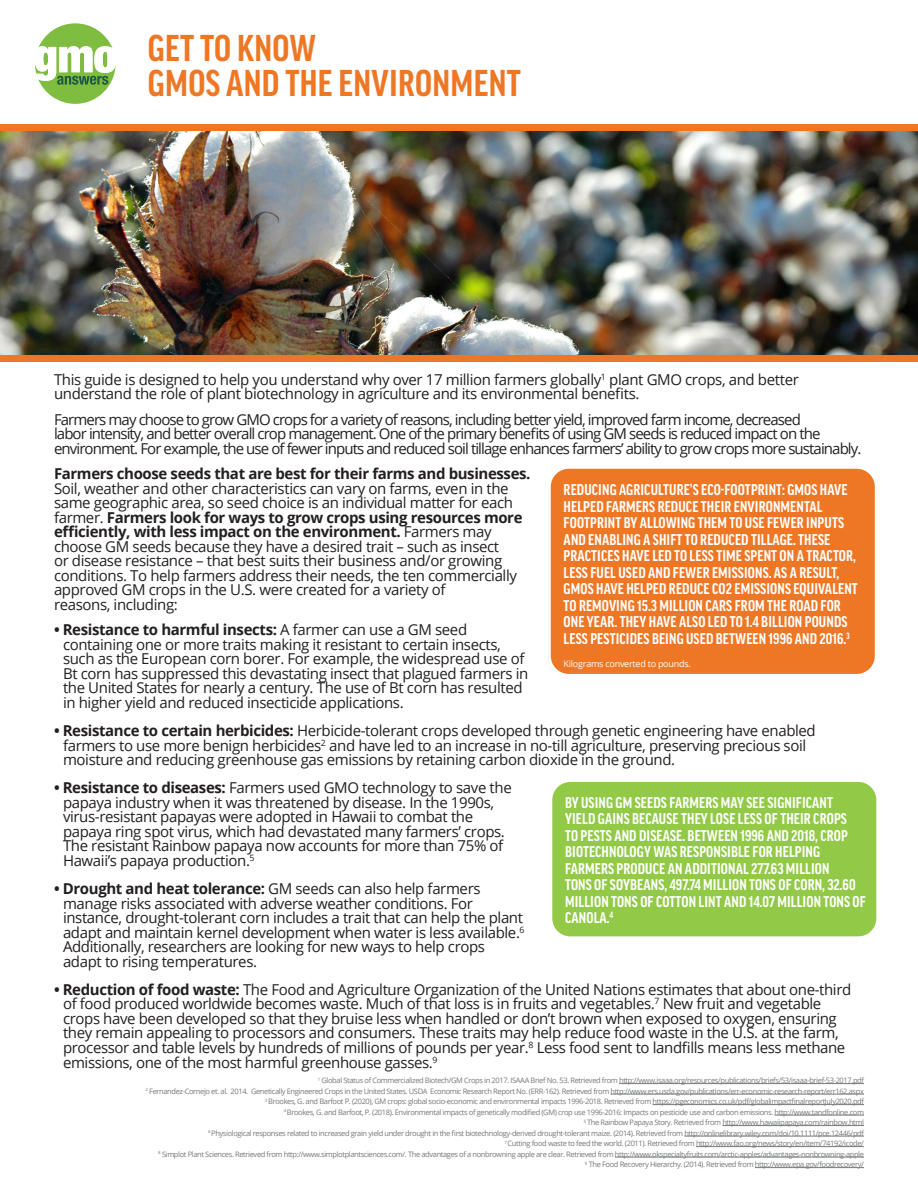
<style>
.page{position:relative;width:918px;height:1188px;background:#fff}
.page>*{position:absolute;margin:0;border:0;box-sizing:border-box;transform-origin:0 0}
.t1{font:700 condensed 36px "Good OT";letter-spacing:.01em;color:#ee7725}
.t2{font:15px/14.5px "Open Sans";letter-spacing:-.025em;color:#231f20}
.t3{font:700 condensed 15px/16.5px "Good OT";letter-spacing:.01em;color:#fff}
.t4{font:15px/14.5px "Open Sans";letter-spacing:-.06em;color:#231f20}
.t5{font:9px "Open Sans";letter-spacing:-.025em;color:#fff}
.t6{font:7.5px "Open Sans";letter-spacing:-.05em;color:#76787b}
.s1{font-weight:700}
</style>
<div class="page">
<svg style="left:35px;top:23px;width:81px;height:81px"></svg>
<img style="left:0;top:131px;width:918px;height:224px">
<div style="left:0;top:125px;width:918px;height:6px;background:#ee7725"></div>
<div style="left:0;top:355px;width:918px;height:6px;background:#ee7725"></div>
<div style="left:551px;top:469px;width:324px;height:205px;background:#ee7725;border-radius:18px"></div>
<div style="left:552px;top:782px;width:324px;height:154px;background:#92c947;border-radius:18px"></div>
<hr style="left:619px;top:1083px;width:245px;height:1px;background:#76787b">
<hr style="left:610px;top:1094px;width:254px;height:1px;background:#76787b">
<hr style="left:653px;top:1104px;width:211px;height:1px;background:#76787b">
<hr style="left:775px;top:1115px;width:89px;height:1px;background:#76787b">
<hr style="left:722px;top:1125px;width:142px;height:1px;background:#76787b">
<hr style="left:684px;top:1136px;width:180px;height:1px;background:#76787b">
<hr style="left:696px;top:1146px;width:168px;height:1px;background:#76787b">
<hr style="left:615px;top:1157px;width:249px;height:1px;background:#76787b">
<hr style="left:755px;top:1167px;width:109px;height:1px;background:#76787b">
<p class="t1" style="left:148px;top:28px;width:169px">GET TO KNOW</p>
<p class="t1" style="left:148px;top:63px;width:375px">GMOS AND THE ENVIRONMENT</p>
<p class="t2" style="left:54px;top:372px;width:746px">This guide is designed to help you understand why over 17 million farmers globally<sup>1</sup> plant GMO crops, and better understand the role of plant biotechnology in agriculture and its environmental benefits.</p>
<p class="t4" style="left:54px;top:411px;width:809px">Farmers may choose to grow GMO crops for a variety of reasons, including better yield, improved farm income, decreased<br>labor intensity, and better overall crop management. One of the primary benefits of using GM seeds is reduced impact on the environment. For example, the use of fewer inputs and reduced soil tillage enhances farmers’ ability to grow crops more sustainably.</p>
<p class="t2" style="left:54px;top:466px;width:478px"><span class="s1">Farmers choose seeds that are best for their farms and businesses.<br></span>Soil, weather and other characteristics can vary on farms, even in the same geographic area, so seed choice is an individual matter for each farmer. <span class="s1">Farmers look for ways to grow crops using resources more efficiently, with less impact on the environment.</span> Farmers may choose GM seeds because they have a desired trait – such as insect<br>or disease resistance – that best suits their business and/or growing conditions. To help farmers address their needs, the ten commercially approved GM crops in the U.S. were created for a variety of<br>reasons, including:</p>
<p class="t2" style="left:63px;top:622px;width:467px;text-indent:-9px"><span class="s1">• Resistance to harmful insects:</span> A farmer can use a GM seed containing one or more traits making it resistant to certain insects, such as the European corn borer. For example, the widespread use of Bt corn has suppressed this devastating insect that plagued farmers in the United States for nearly a century. The use of Bt corn has resulted in higher yield and reduced insecticide applications.</p>
<p class="t2" style="left:63px;top:723px;width:754px;text-indent:-9px"><span class="s1">• Resistance to certain herbicides:</span> Herbicide-tolerant crops developed through genetic engineering have enabled farmers to use more benign herbicides<sup>2</sup> and have led to an increase in no-till agriculture, preserving precious soil moisture and reducing greenhouse gas emissions by retaining carbon dioxide in the ground.</p>
<p class="t2" style="left:63px;top:780px;width:450px;text-indent:-9px"><span class="s1">• Resistance to diseases:</span> Farmers used GMO technology to save the papaya industry when it was threatened by disease. In the 1990s, virus-resistant papayas were adopted in Hawaii to combat the papaya ring spot virus, which had devastated many farmers’ crops.<br>The resistant Rainbow papaya now accounts for more than 75% of Hawaii’s papaya production.<sup>5</sup></p>
<p class="t2" style="left:63px;top:881px;width:463px;text-indent:-9px"><span class="s1">• Drought and heat tolerance:</span> GM seeds can also help farmers manage risks associated with adverse weather conditions. For instance, drought-tolerant corn includes a trait that can help the plant adapt and maintain kernel development when water is less available.<sup>6<br></sup>Additionally, researchers are looking for new ways to help crops adapt to rising temperatures.</p>
<p class="t2" style="left:63px;top:982px;width:790px;text-indent:-9px"><span class="s1">• Reduction of food waste:</span> The Food and Agriculture Organization of the United Nations estimates that about one-third of food produced worldwide becomes waste. Much of that loss is in fruits and vegetables.<sup>7</sup> New fruit and vegetable crops have been developed so that they bruise less when handled or don’t brown when exposed to oxygen, ensuring they remain appealing to processors and consumers. These traits may help reduce food waste in the U.S. at the farm, processor and table levels by hundreds of millions of pounds per year.<sup>8</sup> Less food sent to landfills means less methane emissions, one of the most harmful greenhouse gasses.<sup>9</sup></p>
<p class="t3" style="left:564px;top:482px;width:296px">REDUCING AGRICULTURE’S ECO-FOOTPRINT: GMOS HAVE HELPED FARMERS REDUCE THEIR ENVIRONMENTAL FOOTPRINT BY ALLOWING THEM TO USE FEWER INPUTS AND ENABLING A SHIFT TO REDUCED TILLAGE. THESE PRACTICES HAVE LED TO LESS TIME SPENT ON A TRACTOR, LESS FUEL USED AND FEWER EMISSIONS. AS A RESULT, GMOS HAVE HELPED REDUCE CO2 EMISSIONS EQUIVALENT TO REMOVING 15.3 MILLION CARS FROM THE ROAD FOR ONE YEAR. THEY HAVE ALSO LED TO 1.4 BILLION POUNDS LESS PESTICIDES BEING USED BETWEEN 1996 AND 2016.<sup>3</sup></p>
<p class="t5" style="left:564px;top:658px;width:129px">Kilograms converted to pounds.</p>
<p class="t3" style="left:565px;top:794px;width:302px">BY USING GM SEEDS FARMERS MAY SEE SIGNIFICANT YIELD GAINS BECAUSE THEY LOSE LESS OF THEIR CROPS<br>TO PESTS AND DISEASE. BETWEEN 1996 AND 2018, CROP BIOTECHNOLOGY WAS RESPONSIBLE FOR HELPING FARMERS PRODUCE AN ADDITIONAL 277.63 MILLION<br>TONS OF SOYBEANS, 497.74 MILLION TONS OF CORN, 32.60<br>MILLION TONS OF COTTON LINT AND 14.07 MILLION TONS OF CANOLA.<sup>4</sup></p>
<p class="t6" style="left:318px;top:1075px;width:548px"><sup>1</sup> Global Status of Commercialized Biotech/GM Crops in 2017. ISAAA Brief No. 53. Retrieved from http://www.isaaa.org/resources/publications/briefs/53/isaaa-brief-53-2017.pdf</p>
<p class="t6" style="left:145px;top:1086px;width:720px"><sup>2</sup> Fernandez-Cornejo et. al. 2014. Genetically Engineered Crops in the United States. USDA Economic Research Report No. (ERR-162). Retrieved from http://www.ers.usda.gov/publications/err-economic-research-report/err162.aspx</p>
<p class="t6" style="left:265px;top:1096px;width:601px"><sup>3</sup> Brookes, G. and Barfoot P. (2020), GM crops: global socio-economic and environmental impacts 1996-2018. Retrieved from https://pgeconomics.co.uk/pdf/globalimpactfinalreportJuly2020.pdf</p>
<p class="t6" style="left:284px;top:1107px;width:582px"><sup>4</sup> Brookes, G. and Barfoot, P. (2018). Environmental impacts of genetically modified (GM) crop use 1996-2016: Impacts on pesticide use and carbon emissions. http://www.tandfonline.com</p>
<p class="t6" style="left:584px;top:1117px;width:282px"><sup>5</sup> The Rainbow Papaya Story. Retrieved from http://www.hawaiipapaya.com/rainbow.html</p>
<p class="t6" style="left:208px;top:1128px;width:657px"><sup>6</sup> Physiological responses related to increased grain yield under drought in the first biotechnology-derived drought-tolerant maize. (2014). Retrieved from http://onlinelibrary.wiley.com/doi/10.1111/pce.12446/pdf</p>
<p class="t6" style="left:504px;top:1138px;width:361px"><sup>7</sup> Cutting food waste to feed the world. (2011). Retrieved from http://www.fao.org/news/story/en/item/74192/icode/</p>
<p class="t6" style="left:158px;top:1149px;width:707px"><sup>8</sup> Simplot Plant Sciences. Retrieved from http://www.simplotplantsciences.com/. The advantages of a nonbrowning apple are clear. Retrieved from http://www.okspecialtyfruits.com/arctic-apples/advantages-nonbrowning-apple</p>
<p class="t6" style="left:585px;top:1159px;width:281px"><sup>9</sup> The Food Recovery Hierarchy. (2014). Retrieved from http://www.epa.gov/foodrecovery/</p>
</div>
